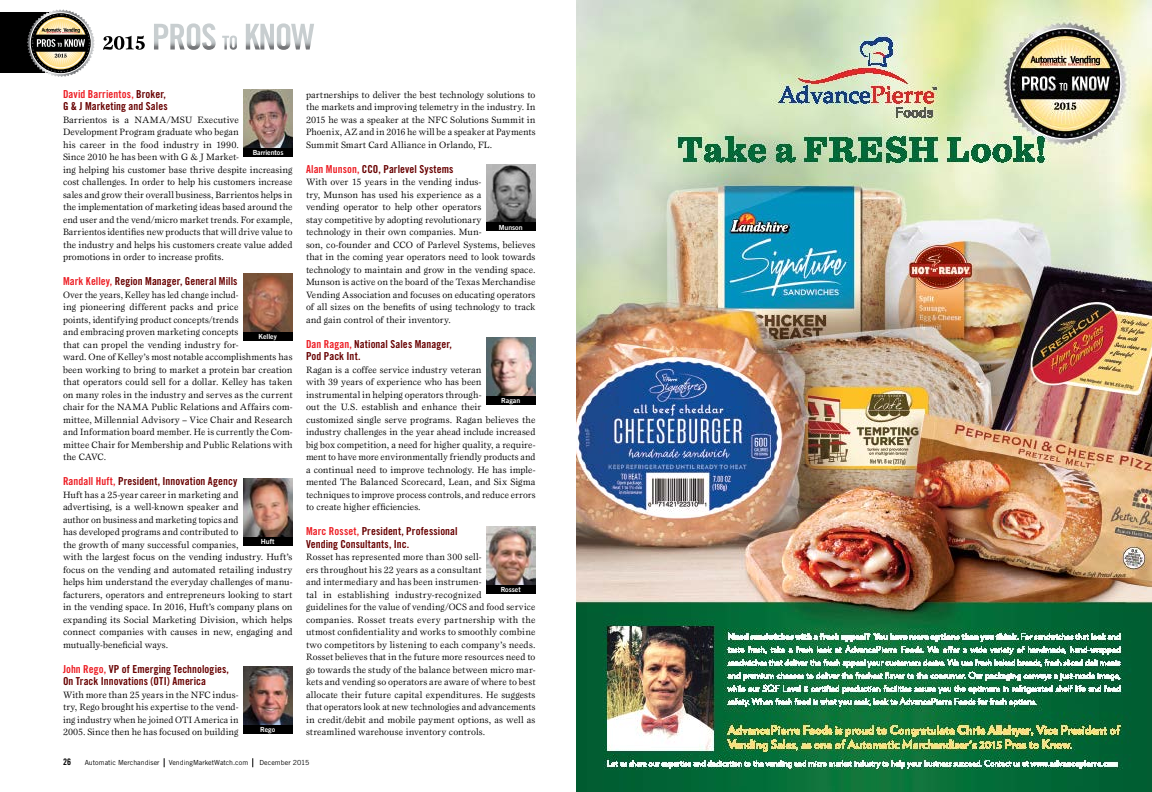
<style>
.page{position:relative;width:1152px;height:792px;background:#fff}
.page>*{position:absolute;margin:0;border:0;box-sizing:border-box;transform-origin:0 0}
.t1{font:11px/12.5px "Trade Gothic LT Std Bd Cn 20";letter-spacing:.005em;color:#680000}
.t2{font:9.5px/12.5px "Esprit Std";letter-spacing:.005em;color:#000}
.t3{font:9.5px/12.5px "Esprit Std";letter-spacing:.005em;color:#000;scale:.96 1}
.t4{font:9px "Trade Gothic LT Std Bd Cn 20";color:#000}
.t5{font:7px "Trade Gothic LT Std";letter-spacing:.005em;color:#000}
.t6{font:7px "Trade Gothic LT Std Bd 2";letter-spacing:-.005em;color:#fff}
.s1{color:#ed1d24}
</style>
<div class="page">
<div style="left:0;top:12px;width:63px;height:61px;background:#000"></div>
<svg style="left:103px;top:36px;width:42px;height:14px"></svg>
<svg style="left:154px;top:23px;width:160px;height:27px"></svg>
<svg style="left:27px;top:9px;width:68px;height:68px"></svg>
<img style="left:243px;top:666px;width:49px;height:59px">
<div style="left:243px;top:725px;width:49px;height:9px;background:#000"></div>
<img style="left:486px;top:338px;width:50px;height:58px">
<div style="left:486px;top:396px;width:50px;height:9px;background:#000"></div>
<img style="left:486px;top:527px;width:50px;height:58px">
<div style="left:486px;top:585px;width:50px;height:9px;background:#000"></div>
<img style="left:243px;top:89px;width:50px;height:59px">
<div style="left:243px;top:148px;width:50px;height:9px;background:#000"></div>
<img style="left:243px;top:479px;width:49px;height:58px">
<div style="left:243px;top:537px;width:49px;height:9px;background:#000"></div>
<img style="left:243px;top:274px;width:49px;height:58px">
<div style="left:243px;top:332px;width:49px;height:9px;background:#000"></div>
<img style="left:486px;top:164px;width:50px;height:58px">
<div style="left:486px;top:222px;width:50px;height:10px;background:#000"></div>
<img style="left:576px;top:0;width:576px;height:792px">
<p class="t1" style="left:63px;top:88px;width:106px"><span class="s1">David Barrientos,</span> Broker,<br>G &amp; J Marketing and Sales</p>
<p class="t2" style="left:63px;top:113px;width:231px">Barrientos is a NAMA/MSU Executive Development Program graduate who began<br>his career in the food industry in 1990.<br>Since 2010 he has been with G &amp; J Market-<br>ing helping his customer base thrive despite increasing cost challenges. In order to help his customers increase sales and grow their overall business, Barrientos helps in the implementation of marketing ideas based around the end user and the vend/micro market trends. For example, Barrientos identifies new products that will drive value to the industry and helps his customers create value added promotions in order to increase profits.</p>
<p class="t1" style="left:63px;top:275px;width:176px"><span class="s1">Mark Kelley,</span> Region Manager, General Mills</p>
<p class="t3" style="left:63px;top:288px;width:241px">Over the years, Kelley has led change includ-<br>ing pioneering different packs and price<br>points, identifying product concepts/trends<br>and embracing proven marketing concepts<br>that can propel the vending industry for-<br>ward. One of Kelley’s most notable accomplishments has been working to bring to market a protein bar creation that operators could sell for a dollar. Kelley has taken on many roles in the industry and serves as the current chair for the NAMA Public Relations and Affairs com&shy;mittee, Millennial Advisory – Vice Chair and Research and Information board member. He is currently the Com&shy;mittee Chair for Membership and Public Relations with the CAVC.</p>
<p class="t1" style="left:63px;top:475px;width:176px"><span class="s1">Randall Huft,</span> President, Innovation Agency</p>
<p class="t2" style="left:63px;top:488px;width:231px">Huft has a 25-year career in marketing and<br>advertising, is a well-known speaker and<br>author on business and marketing topics and<br>has developed programs and contributed to<br>the growth of many successful companies,<br>with the largest focus on the vending industry. Huft’s focus on the vending and automated retailing industry helps him understand the everyday challenges of manu&shy;facturers, operators and entrepreneurs looking to start in the vending space. In 2016, Huft’s company plans on expanding its Social Marketing Division, which helps connect companies with causes in new, engaging and mutually-beneficial ways.</p>
<p class="t1" style="left:63px;top:663px;width:168px"><span class="s1">John Rego,</span> VP of Emerging Technologies,<br>On Track Innovations (OTI) America</p>
<p class="t2" style="left:63px;top:688px;width:177px;text-align:justify">With more than 25 years in the NFC indus&shy;try, Rego brought his expertise to the vend&shy;ing industry when he joined OTI America in 2005. Since then he has focused on building</p>
<p class="t6" style="left:253px;top:148px;width:32px">Barrientos</p>
<p class="t6" style="left:259px;top:332px;width:20px">Kelley</p>
<p class="t6" style="left:261px;top:538px;width:15px">Huft</p>
<p class="t6" style="left:260px;top:725px;width:17px">Rego</p>
<p class="t2" style="left:306px;top:88px;width:231px;text-align:justify">partnerships to deliver the best technology solutions to the markets and improving telemetry in the industry. In 2015 he was a speaker at the NFC Solutions Summit in Phoenix, AZ and in 2016 he will be a speaker at Payments Summit Smart Card Alliance in Orlando, FL.</p>
<p class="t1" style="left:306px;top:163px;width:149px"><span class="s1">Alan Munson,</span> CCO, Parlevel Systems</p>
<p class="t2" style="left:306px;top:176px;width:231px">With over 15 years in the vending indus-<br>try, Munson has used his experience as a<br>vending operator to help other operators<br>stay competitive by adopting revolutionary<br>technology in their own companies. Mun-<br>son, co-founder and CCO of Parlevel Systems, believes that in the coming year operators need to look towards technology to maintain and grow in the vending space.<br>Munson is active on the board of the Texas Merchandise Vending Association and focuses on educating operators of all sizes on the benefits of using technology to track and gain control of their inventory.</p>
<p class="t1" style="left:306px;top:338px;width:148px"><span class="s1">Dan Ragan,</span> National Sales Manager,<br>Pod Pack Int.</p>
<p class="t2" style="left:306px;top:363px;width:231px">Ragan is a coffee service industry veteran<br>with 39 years of experience who has been instrumental in helping operators through-<br>out the U.S. establish and enhance their<br>customized single serve programs. Ragan believes the industry challenges in the year ahead include increased big box competition, a need for higher quality, a require&shy;ment to have more environmentally friendly products and a continual need to improve technology. He has imple&shy;mented The Balanced Scorecard, Lean, and Six Sigma techniques to improve process controls, and reduce errors to create higher efficiencies.</p>
<p class="t1" style="left:306px;top:525px;width:153px"><span class="s1">Marc Rosset,</span> President, Professional<br>Vending Consultants, Inc.</p>
<p class="t2" style="left:306px;top:551px;width:231px">Rosset has represented more than 300 sell-<br>ers throughout his 22 years as a consultant<br>and intermediary and has been instrumen-<br>tal in establishing industry-recognized<br>guidelines for the value of vending/OCS and food service companies. Rosset treats every partnership with the utmost confidentiality and works to smoothly combine two competitors by listening to each company’s needs.<br>Rosset believes that in the future more resources need to go towards the study of the balance between micro mar&shy;kets and vending so operators are aware of where to best allocate their future capital expenditures. He suggests that operators look at new technologies and advancements in credit/debit and mobile payment options, as well as streamlined warehouse inventory controls.</p>
<p class="t6" style="left:499px;top:223px;width:25px">Munson</p>
<p class="t6" style="left:501px;top:396px;width:20px">Ragan</p>
<p class="t6" style="left:501px;top:585px;width:22px">Rosset</p>
<p class="t4" style="left:63px;top:756px;width:10px">26</p>
<p class="t5" style="left:85px;top:758px;width:76px">Automatic Merchandiser</p>
<p class="t5" style="left:169px;top:758px;width:81px">VendingMarketWatch.com</p>
<p class="t5" style="left:259px;top:758px;width:51px">December 2015</p>
</div>
